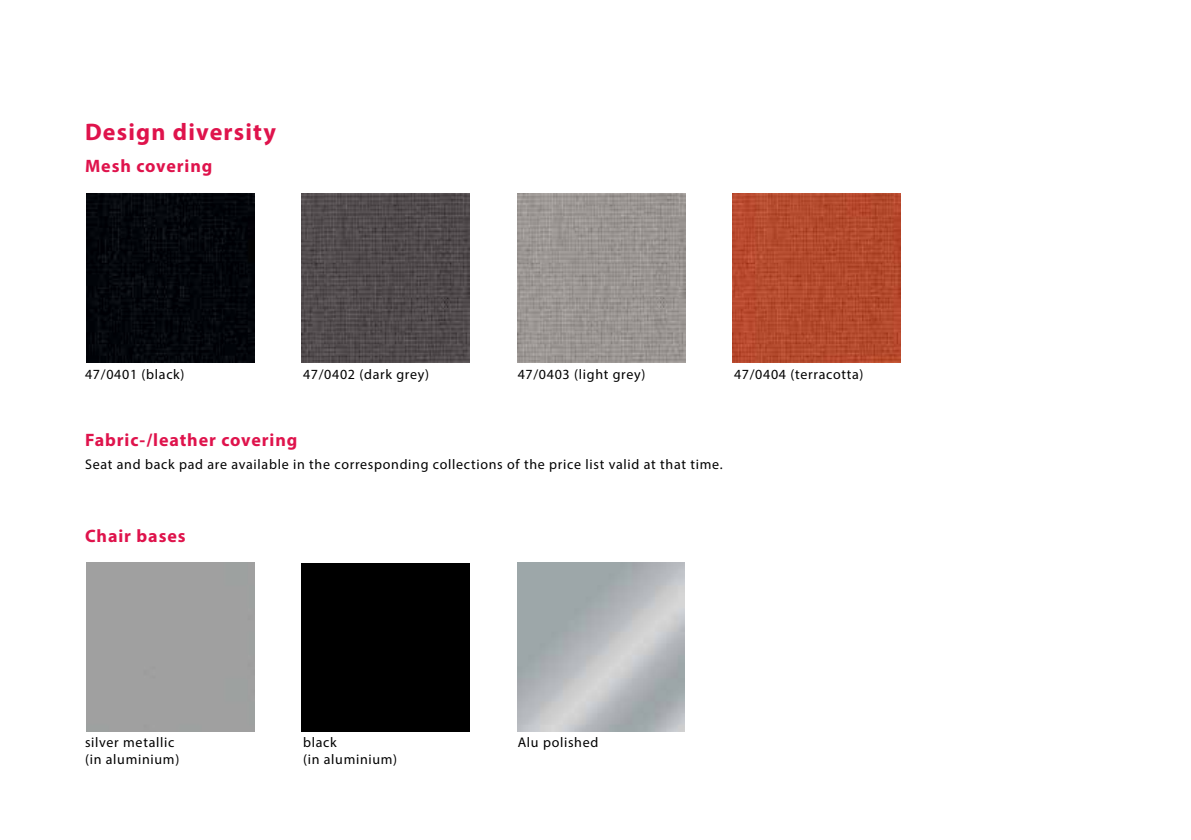
<style>
.page{position:relative;width:1191px;height:840px;background:#fff}
.page>*{position:absolute;margin:0;border:0;box-sizing:border-box;transform-origin:0 0}
.t1{font:700 24px "Myriad Pro";letter-spacing:.05em;color:#df134c}
.t2{font:700 18px "Myriad Pro";letter-spacing:.05em;color:#df134c}
.t3{font:14px/16.8px "Myriad Pro";letter-spacing:.05em;color:#000}
</style>
<div class="page">
<div style="left:86px;top:194px;width:168px;height:168px;background:#03060b"></div>
<img style="left:301px;top:194px;width:169px;height:168px">
<img style="left:517px;top:194px;width:168px;height:168px">
<img style="left:732px;top:194px;width:168px;height:168px">
<div style="left:301px;top:562px;width:169px;height:168px;background:#000"></div>
<h1 class="t1" style="left:85px;top:116px;width:192px">Design diversity</h1>
<p class="t2" style="left:85px;top:154px;width:129px">Mesh covering</p>
<p class="t3" style="left:85px;top:366px;width:101px">47/0401 (black)</p>
<p class="t3" style="left:303px;top:366px;width:128px">47/0402 (dark grey)</p>
<p class="t3" style="left:518px;top:366px;width:129px">47/0403 (light grey)</p>
<p class="t3" style="left:734px;top:366px;width:131px">47/0404 (terracotta)</p>
<p class="t2" style="left:85px;top:428px;width:214px">Fabric-/leather covering</p>
<p class="t3" style="left:85px;top:455px;width:639px">Seat and back pad are available in the corresponding collections of the price list valid at that time.</p>
<p class="t2" style="left:85px;top:524px;width:102px">Chair bases</p>
<p class="t3" style="left:85px;top:733px;width:96px">silver metallic (in aluminium)</p>
<p class="t3" style="left:303px;top:733px;width:96px">black<br>(in aluminium)</p>
<p class="t3" style="left:518px;top:733px;width:82px">Alu polished</p>
</div>
